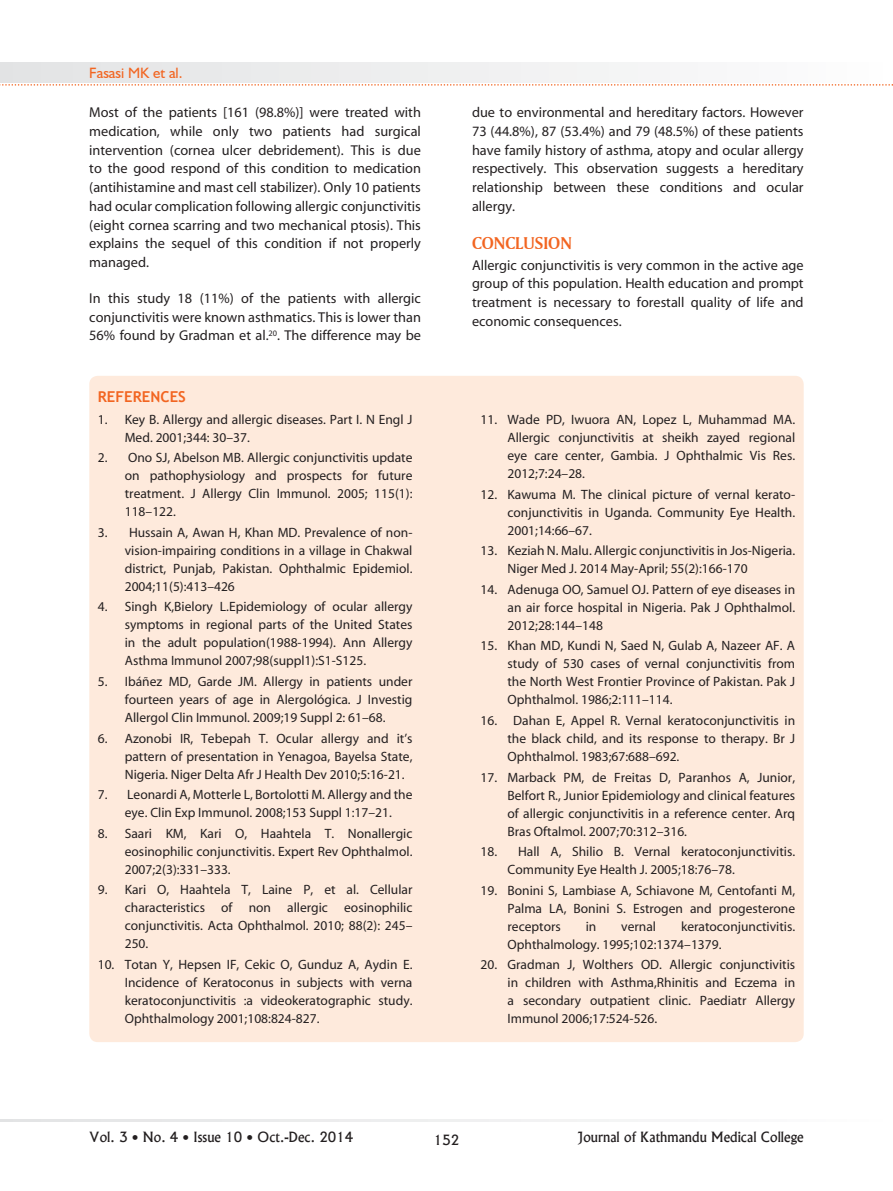
<style>
.page{position:relative;width:893px;height:1191px;background:#fff}
.page>*{position:absolute;margin:0;border:0;box-sizing:border-box;transform-origin:0 0}
.t1{font:18px "Amerigo BT Bold A";color:#f26521}
.t2{font:15px "Humanist 521 BT";color:#f26521}
.t3{font:700 15px "Trebuchet MS";color:#f26521}
.t4{font:14.25px/18.8px "Myriad";color:#231f20;text-align:justify}
.t5{font:13.5px/18px "Myriad";color:#231f20;text-align:justify}
.t6{font:13.5px "Alaska";color:#231f20}
</style>
<div class="page">
<div style="left:0;top:63px;width:893px;height:20px;background:linear-gradient(to right,#e2e3e4,#fdfdfd)"></div>
<svg style="left:0;top:1119px;width:638px;height:2px"></svg>
<svg style="left:0;top:84px;width:893px;height:2px"></svg>
<div style="left:89px;top:376px;width:715px;height:666px;background:#feeadc;border-radius:9px"></div>
<p class="t2" style="left:89px;top:63px;width:95px">Fasasi MK et al.</p>
<p class="t4" style="left:89px;top:104px;width:333px">Most of the patients [161 (98.8%)] were treated with medication, while only two patients had surgical intervention (cornea ulcer debridement). This is due to the good respond of this condition to medication (antihistamine and mast cell stabilizer). Only 10 patients had ocular complication following allergic conjunctivitis (eight cornea scarring and two mechanical ptosis). This explains the sequel of this condition if not properly managed.</p>
<p class="t4" style="left:89px;top:290px;width:333px">In this study 18 (11%) of the patients with allergic conjunctivitis were known asthmatics. This is lower than 56% found by Gradman et al.<sup>20</sup>. The difference may be</p>
<p class="t3" style="left:98px;top:388px;width:90px">REFERENCES</p>
<p class="t5" style="left:125px;top:411px;width:289px;text-indent:-27px">1. Key B. Allergy and allergic diseases. Part I. N Engl J<br>Med. 2001;344: 30–37.</p>
<p class="t5" style="left:125px;top:450px;width:289px;text-indent:-27px">2. Ono SJ, Abelson MB. Allergic conjunctivitis update on pathophysiology and prospects for future treatment. J Allergy Clin Immunol. 2005; 115(1):<br>118–122.</p>
<p class="t5" style="left:125px;top:524px;width:289px;text-indent:-27px">3. Hussain A, Awan H, Khan MD. Prevalence of non&shy;vision-impairing conditions in a village in Chakwal district, Punjab, Pakistan. Ophthalmic Epidemiol.<br>2004;11(5):413–426</p>
<p class="t5" style="left:125px;top:599px;width:289px;text-indent:-27px">4. Singh K,Bielory L.Epidemiology of ocular allergy symptoms in regional parts of the United States in the adult population(1988-1994). Ann Allergy Asthma Immunol 2007;98(suppl1):S1-S125.</p>
<p class="t5" style="left:125px;top:673px;width:289px;text-indent:-27px">5. Ibáñez MD, Garde JM. Allergy in patients under fourteen years of age in Alergológica. J Investig Allergol Clin Immunol. 2009;19 Suppl 2: 61–68.</p>
<p class="t5" style="left:125px;top:730px;width:289px;text-indent:-27px">6. Azonobi IR, Tebepah T. Ocular allergy and it’s pattern of presentation in Yenagoa, Bayelsa State, Nigeria. Niger Delta Afr J Health Dev 2010;5:16-21.</p>
<p class="t5" style="left:98px;top:786px;width:316px;text-align:center">7. Leonardi A, Motterle L, Bortolotti M. Allergy and the eye. Clin Exp Immunol. 2008;153 Suppl 1:17–21.</p>
<p class="t5" style="left:125px;top:825px;width:289px;text-indent:-27px">8. Saari KM, Kari O, Haahtela T. Nonallergic eosinophilic conjunctivitis. Expert Rev Ophthalmol.<br>2007;2(3):331–333.</p>
<p class="t5" style="left:125px;top:882px;width:289px;text-indent:-27px">9. Kari O, Haahtela T, Laine P, et al. Cellular characteristics of non allergic eosinophilic conjunctivitis. Acta Ophthalmol. 2010; 88(2): 245– 250.</p>
<p class="t5" style="left:125px;top:956px;width:289px;text-indent:-27px">10. Totan Y, Hepsen IF, Cekic O, Gunduz A, Aydin E.<br>Incidence of Keratoconus in subjects with verna keratoconjunctivitis :a videokeratographic study.<br>Ophthalmology 2001;108:824-827.</p>
<p class="t4" style="left:472px;top:104px;width:333px">due to environmental and hereditary factors. However 73 (44.8%), 87 (53.4%) and 79 (48.5%) of these patients have family history of asthma, atopy and ocular allergy respectively. This observation suggests a hereditary relationship between these conditions and ocular allergy.</p>
<h1 class="t1" style="left:472px;top:232px;width:101px">CONCLUSION</h1>
<p class="t4" style="left:472px;top:256px;width:333px">Allergic conjunctivitis is very common in the active age group of this population. Health education and prompt treatment is necessary to forestall quality of life and economic consequences.</p>
<p class="t5" style="left:507px;top:412px;width:289px;text-indent:-27px">11. Wade PD, Iwuora AN, Lopez L, Muhammad MA.<br>Allergic conjunctivitis at sheikh zayed regional eye care center, Gambia. J Ophthalmic Vis Res.<br>2012;7:24–28.</p>
<p class="t5" style="left:507px;top:486px;width:289px;text-indent:-27px">12. Kawuma M. The clinical picture of vernal kerato&shy;conjunctivitis in Uganda. Community Eye Health.<br>2001;14:66–67.</p>
<p class="t5" style="left:507px;top:543px;width:289px;text-indent:-27px">13. Keziah N. Malu. Allergic conjunctivitis in Jos-Nigeria.<br>Niger Med J. 2014 May-April; 55(2):166-170</p>
<p class="t5" style="left:507px;top:581px;width:289px;text-indent:-27px">14. Adenuga OO, Samuel OJ. Pattern of eye diseases in an air force hospital in Nigeria. Pak J Ophthalmol.<br>2012;28:144–148</p>
<p class="t5" style="left:507px;top:638px;width:289px;text-indent:-27px">15. Khan MD, Kundi N, Saed N, Gulab A, Nazeer AF. A study of 530 cases of vernal conjunctivitis from the North West Frontier Province of Pakistan. Pak J Ophthalmol. 1986;2:111–114.</p>
<p class="t5" style="left:507px;top:712px;width:289px;text-indent:-27px">16. Dahan E, Appel R. Vernal keratoconjunctivitis in the black child, and its response to therapy. Br J Ophthalmol. 1983;67:688–692.</p>
<p class="t5" style="left:507px;top:769px;width:289px;text-indent:-27px">17. Marback PM, de Freitas D, Paranhos A, Junior, Belfort R., Junior Epidemiology and clinical features of allergic conjunctivitis in a reference center. Arq Bras Oftalmol. 2007;70:312–316.</p>
<p class="t5" style="left:507px;top:843px;width:289px;text-indent:-27px">18. Hall A, Shilio B. Vernal keratoconjunctivitis.<br>Community Eye Health J. 2005;18:76–78.</p>
<p class="t5" style="left:507px;top:882px;width:289px;text-indent:-27px">19. Bonini S, Lambiase A, Schiavone M, Centofanti M, Palma LA, Bonini S. Estrogen and progesterone receptors</p>
<p class="t5" style="left:507px;top:918px;width:289px;text-indent:173px">keratoconjunctivitis.<br>Ophthalmology. 1995;102:1374–1379.</p>
<p class="t5" style="left:507px;top:956px;width:289px;text-indent:-27px">20. Gradman J, Wolthers OD. Allergic conjunctivitis in children with Asthma,Rhinitis and Eczema in a secondary outpatient clinic. Paediatr Allergy Immunol 2006;17:524-526.</p>
<p class="t5" style="left:586px;top:918px;width:12px">in</p>
<p class="t5" style="left:621px;top:918px;width:36px">vernal</p>
<p class="t6" style="left:89px;top:1129px;width:266px">Vol. 3 • No. 4 • Issue 10 • Oct.-Dec. 2014</p>
<p class="t6" style="left:578px;top:1129px;width:227px">Journal of Kathmandu Medical College</p>
<p class="t6" style="left:434px;top:1131px;width:27px">152</p>
</div>
